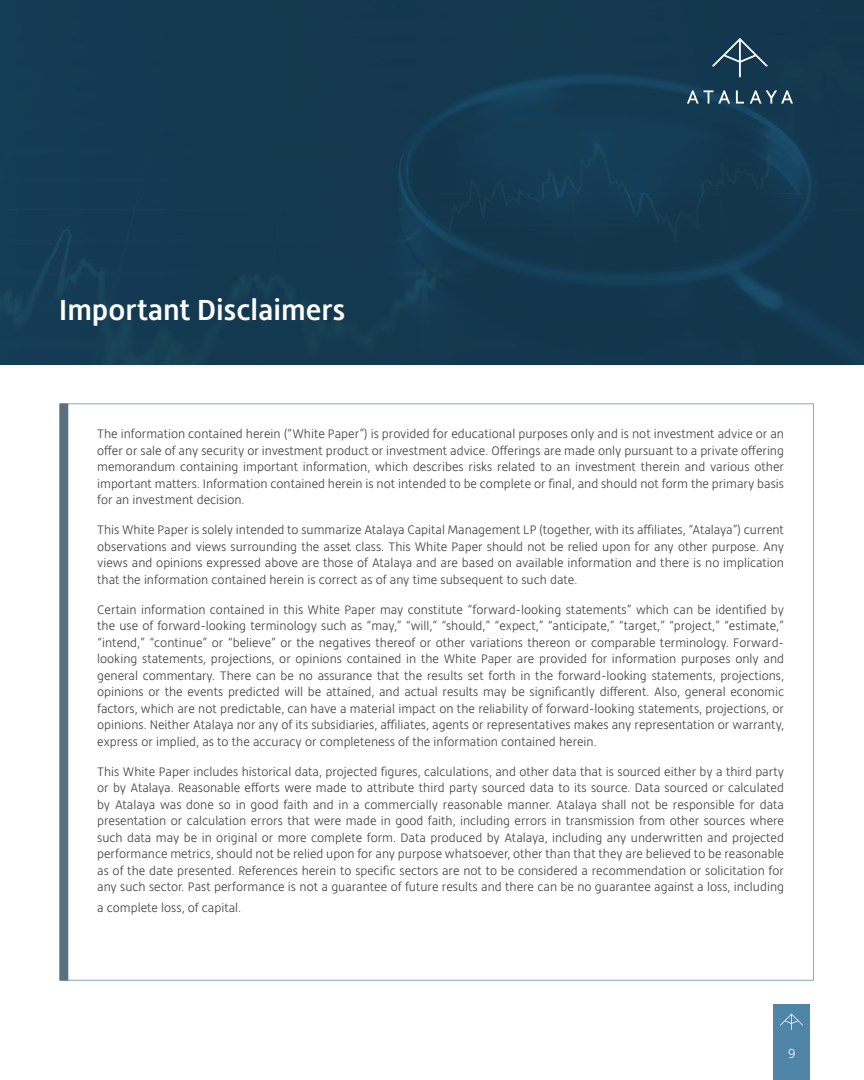
<style>
.page{position:relative;width:864px;height:1080px;background:#fff}
.page>*{position:absolute;margin:0;border:0;box-sizing:border-box;transform-origin:0 0}
.t1{font:500 30px "Hedley New";color:#fff}
.t2{font:300 13.5px "Hedley New";color:#fff}
.t3{font:300 12.75px/16.5px "Hedley New";color:#414042;text-align:justify}
</style>
<div class="page">
<svg style="left:68px;top:603px;width:1px;height:376px"></svg>
<div style="left:773px;top:1005px;width:37px;height:75px;background:#4f85a7"></div>
<svg style="left:780px;top:1014px;width:23px;height:16px"></svg>
<div style="left:59px;top:403px;width:9px;height:578px;background:#5a707f"></div>
<div style="left:0;top:0;width:864px;height:365px;background:#133950"></div>
<svg style="left:687px;top:90px;width:43px;height:14px"></svg>
<svg style="left:736px;top:90px;width:8px;height:14px"></svg>
<svg style="left:750px;top:90px;width:43px;height:14px"></svg>
<svg style="left:712px;top:38px;width:56px;height:39px;background:#2e4e63"></svg>
<h1 class="t1" style="left:59px;top:293px;width:287px">Important Disclaimers</h1>
<p class="t3" style="left:97px;top:425px;width:688px">The information contained herein (“White Paper”) is provided for educational purposes only and is not investment advice or an offer or sale of any security or investment product or investment advice. Offerings are made only pursuant to a private offering memorandum containing important information, which describes risks related to an investment therein and various other important matters. Information contained herein is not intended to be complete or final, and should not form the primary basis for an investment decision.</p>
<p class="t3" style="left:97px;top:521px;width:688px">This White Paper is solely intended to summarize Atalaya Capital Management LP (together, with its affiliates, “Atalaya”) current observations and views surrounding the asset class. This White Paper should not be relied upon for any other purpose. Any views and opinions expressed above are those of Atalaya and are based on available information and there is no implication that the information contained herein is correct as of any time subsequent to such date.</p>
<p class="t3" style="left:97px;top:601px;width:688px">Certain information contained in this White Paper may constitute “forward-looking statements” which can be identified by the use of forward-looking terminology such as “may,” “will,” “should,” “expect,” “anticipate,” “target,” “project,” “estimate,” “intend,” “continue” or “believe” or the negatives thereof or other variations thereon or comparable terminology. Forward&shy;looking statements, projections, or opinions contained in the White Paper are provided for information purposes only and general commentary. There can be no assurance that the results set forth in the forward-looking statements, projections, opinions or the events predicted will be attained, and actual results may be significantly different. Also, general economic factors, which are not predictable, can have a material impact on the reliability of forward-looking statements, projections, or opinions. Neither Atalaya nor any of its subsidiaries, affiliates, agents or representatives makes any representation or warranty, express or implied, as to the accuracy or completeness of the information contained herein.</p>
<p class="t3" style="left:97px;top:763px;width:688px">This White Paper includes historical data, projected figures, calculations, and other data that is sourced either by a third party or by Atalaya. Reasonable efforts were made to attribute third party sourced data to its source. Data sourced or calculated by Atalaya was done so in good faith and in a commercially reasonable manner. Atalaya shall not be responsible for data presentation or calculation errors that were made in good faith, including errors in transmission from other sources where such data may be in original or more complete form. Data produced by Atalaya, including any underwritten and projected performance metrics, should not be relied upon for any purpose whatsoever, other than that they are believed to be reasonable as of the date presented. References herein to specific sectors are not to be considered a recommendation or solicitation for any such sector. Past performance is not a guarantee of future results and there can be no guarantee against a loss, including</p>
<p class="t3" style="left:97px;top:899px;width:146px">a complete loss, of capital.</p>
<p class="t2" style="left:788px;top:1046px;width:9px">9</p>
</div>
